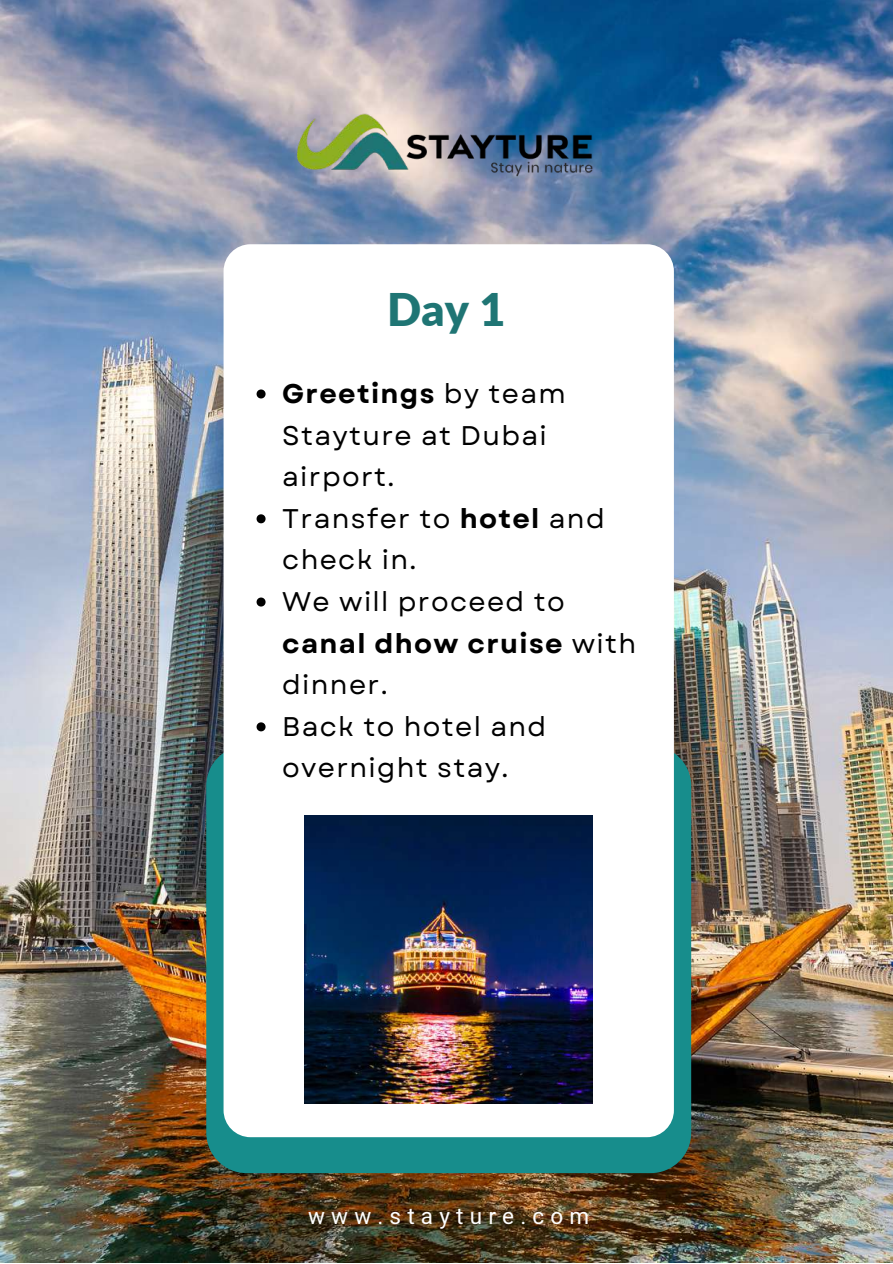
<style>
.page{position:relative;width:893px;height:1264px;background:#fff}
.page>*{position:absolute;margin:0;border:0;box-sizing:border-box;transform-origin:0 0}
.t1{font:900 45px "Lato";color:#1f7574}
.t2{font:27px/41.5px "Garet";letter-spacing:.05em;color:#000}
.t3{font:22.5px "Heebo";letter-spacing:.275em;color:#fff}
.s1{font-weight:700}
</style>
<div class="page">
<img style="left:0;top:0;width:892px;height:1262px">
<div style="left:206px;top:745px;width:485px;height:428px;background:#178d8c;border-radius:40px"></div>
<div style="left:223px;top:244px;width:450px;height:893px;background:#fff;border-radius:27px"></div>
<img style="left:304px;top:815px;width:289px;height:288px">
<img style="left:269px;top:45px;width:354px;height:199px">
<svg style="left:256px;top:389px;width:9px;height:9px"></svg>
<svg style="left:256px;top:514px;width:9px;height:9px"></svg>
<svg style="left:256px;top:597px;width:9px;height:9px"></svg>
<svg style="left:256px;top:722px;width:9px;height:9px"></svg>
<h1 class="t1" style="left:387px;top:282px;width:120px">Day 1</h1>
<p class="t2" style="left:282px;top:373px;width:355px"><span class="s1">Greetings</span> by team<br>Stayture at Dubai airport.<br>Transfer to <span class="s1">hotel</span> and check in.<br>We will proceed to <span class="s1">canal dhow cruise</span> with dinner.<br>Back to hotel and overnight stay.</p>
<p class="t3" style="left:308px;top:1200px;width:282px">www.stayture.com</p>
</div>
